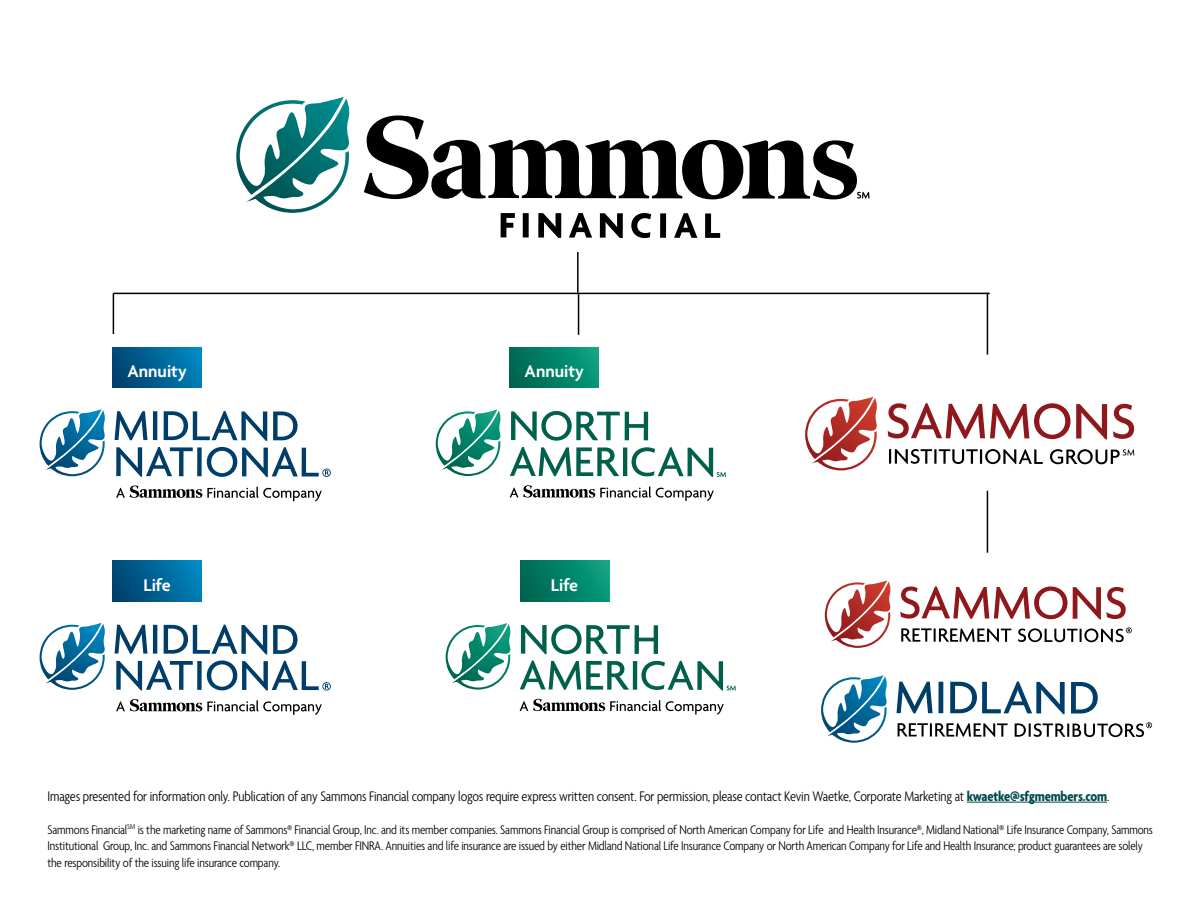
<style>
.page{position:relative;width:1188px;height:918px;background:#fff}
.page>*{position:absolute;margin:0;border:0;box-sizing:border-box;transform-origin:0 0}
.t1{font:600 18.3px "Agenda";color:#fff}
.t2{font:300 condensed 15px "Agenda";letter-spacing:-.01em;color:#000}
.t3{font:300 condensed 13.5px/16.5px "Agenda";letter-spacing:-.01em;color:#000}
.s1{font-weight:700;color:#004b4b}
</style>
<div class="page">
<svg style="left:501px;top:213px;width:14px;height:24px"></svg>
<div style="left:523px;top:213px;width:6px;height:24px;background:#000"></div>
<svg style="left:538px;top:213px;width:23px;height:25px"></svg>
<svg style="left:569px;top:213px;width:23px;height:25px"></svg>
<svg style="left:600px;top:213px;width:23px;height:25px"></svg>
<svg style="left:631px;top:213px;width:20px;height:25px"></svg>
<div style="left:660px;top:213px;width:6px;height:25px;background:#000"></div>
<svg style="left:674px;top:213px;width:23px;height:25px"></svg>
<svg style="left:705px;top:213px;width:15px;height:25px"></svg>
<svg style="left:364px;top:115px;width:506px;height:84px"></svg>
<svg style="left:236px;top:97px;width:114px;height:116px"></svg>
<svg style="left:115px;top:411px;width:33px;height:29px"></svg>
<hr style="left:153px;top:411px;width:4px;height:29px;background:#003d69">
<svg style="left:164px;top:411px;width:103px;height:30px"></svg>
<svg style="left:273px;top:412px;width:25px;height:28px"></svg>
<svg style="left:116px;top:447px;width:77px;height:30px"></svg>
<div style="left:197px;top:447px;width:5px;height:29px;background:#003d69"></div>
<svg style="left:207px;top:447px;width:124px;height:30px"></svg>
<svg style="left:40px;top:409px;width:65px;height:67px"></svg>
<svg style="left:116px;top:485px;width:206px;height:16px"></svg>
<svg style="left:511px;top:411px;width:137px;height:30px"></svg>
<svg style="left:510px;top:447px;width:109px;height:29px"></svg>
<hr style="left:623px;top:448px;width:4px;height:28px;background:#00604b">
<svg style="left:436px;top:410px;width:65px;height:66px"></svg>
<svg style="left:510px;top:485px;width:204px;height:16px"></svg>
<svg style="left:632px;top:447px;width:94px;height:30px"></svg>
<svg style="left:888px;top:403px;width:219px;height:36px"></svg>
<svg style="left:1113px;top:404px;width:21px;height:35px"></svg>
<svg style="left:889px;top:449px;width:43px;height:15px"></svg>
<hr style="left:934px;top:449px;width:3px;height:15px;background:#000">
<svg style="left:939px;top:449px;width:104px;height:15px"></svg>
<svg style="left:1050px;top:449px;width:84px;height:15px"></svg>
<svg style="left:805px;top:397px;width:72px;height:73px"></svg>
<svg style="left:900px;top:586px;width:226px;height:33px"></svg>
<svg style="left:901px;top:628px;width:110px;height:14px"></svg>
<svg style="left:1018px;top:627px;width:114px;height:15px"></svg>
<svg style="left:825px;top:581px;width:66px;height:67px"></svg>
<svg style="left:897px;top:682px;width:36px;height:31px"></svg>
<div style="left:938px;top:682px;width:5px;height:31px;background:#003d69"></div>
<svg style="left:950px;top:681px;width:115px;height:33px"></svg>
<svg style="left:1071px;top:682px;width:27px;height:32px"></svg>
<svg style="left:898px;top:723px;width:110px;height:14px"></svg>
<svg style="left:1015px;top:722px;width:137px;height:15px"></svg>
<svg style="left:821px;top:675px;width:66px;height:68px"></svg>
<hr style="left:113px;top:293px;width:877px;height:1px;background:#000">
<hr style="left:577px;top:252px;width:2px;height:41px;background:#000">
<hr style="left:113px;top:293px;width:1px;height:41px;background:#000">
<hr style="left:987px;top:293px;width:1px;height:62px;background:#000">
<hr style="left:987px;top:491px;width:1px;height:62px;background:#000">
<hr style="left:578px;top:294px;width:1px;height:41px;background:#000">
<svg style="left:115px;top:625px;width:33px;height:29px"></svg>
<hr style="left:153px;top:625px;width:4px;height:29px;background:#003d69">
<svg style="left:164px;top:625px;width:103px;height:29px"></svg>
<svg style="left:273px;top:625px;width:25px;height:29px"></svg>
<svg style="left:116px;top:661px;width:77px;height:29px"></svg>
<div style="left:197px;top:661px;width:5px;height:29px;background:#003d69"></div>
<svg style="left:207px;top:660px;width:124px;height:31px"></svg>
<svg style="left:40px;top:623px;width:65px;height:67px"></svg>
<svg style="left:116px;top:699px;width:206px;height:16px"></svg>
<svg style="left:521px;top:625px;width:137px;height:29px"></svg>
<svg style="left:520px;top:660px;width:109px;height:30px"></svg>
<hr style="left:633px;top:661px;width:4px;height:29px;background:#00604b">
<svg style="left:446px;top:623px;width:65px;height:67px"></svg>
<svg style="left:520px;top:699px;width:204px;height:16px"></svg>
<svg style="left:641px;top:661px;width:95px;height:30px"></svg>
<div style="left:113px;top:347px;width:89px;height:41px;background:linear-gradient(to right,#00426f,#0084bd)"></div>
<div style="left:113px;top:561px;width:89px;height:40px;background:linear-gradient(to right,#00426e,#0084bd)"></div>
<div style="left:510px;top:347px;width:89px;height:41px;background:linear-gradient(to right,#006550,#089f7e)"></div>
<div style="left:520px;top:561px;width:89px;height:40px;background:linear-gradient(to right,#006550,#089e7e)"></div>
<hr style="left:967px;top:802px;width:140px;height:1px;background:#004b4b">
<h1 class="t1" style="left:127px;top:362px;width:61px">Annuity</h1>
<h1 class="t1" style="left:143px;top:575px;width:29px">Life</h1>
<h1 class="t1" style="left:525px;top:362px;width:61px">Annuity</h1>
<h1 class="t1" style="left:551px;top:575px;width:29px">Life</h1>
<p class="t2" style="left:48px;top:788px;width:1063px">Images presented for information only. Publication of any Sammons Financial company logos require express written consent. For permission, please contact Kevin Waetke, Corporate Marketing at <span class="s1">kwaetke@sfgmembers.com</span>.</p>
<p class="t3" style="left:48px;top:822px;width:1107px">Sammons Financial<sup>SM</sup> is the marketing name of Sammons® Financial Group, Inc. and its member companies. Sammons Financial Group is comprised of North American Company for Life and Health Insurance®, Midland National® Life Insurance Company, Sammons<br>Institutional Group, Inc. and Sammons Financial Network® LLC, member FINRA. Annuities and life insurance are issued by either Midland National Life Insurance Company or North American Company for Life and Health Insurance; product guarantees are solely the responsibility of the issuing life insurance company.</p>
</div>
